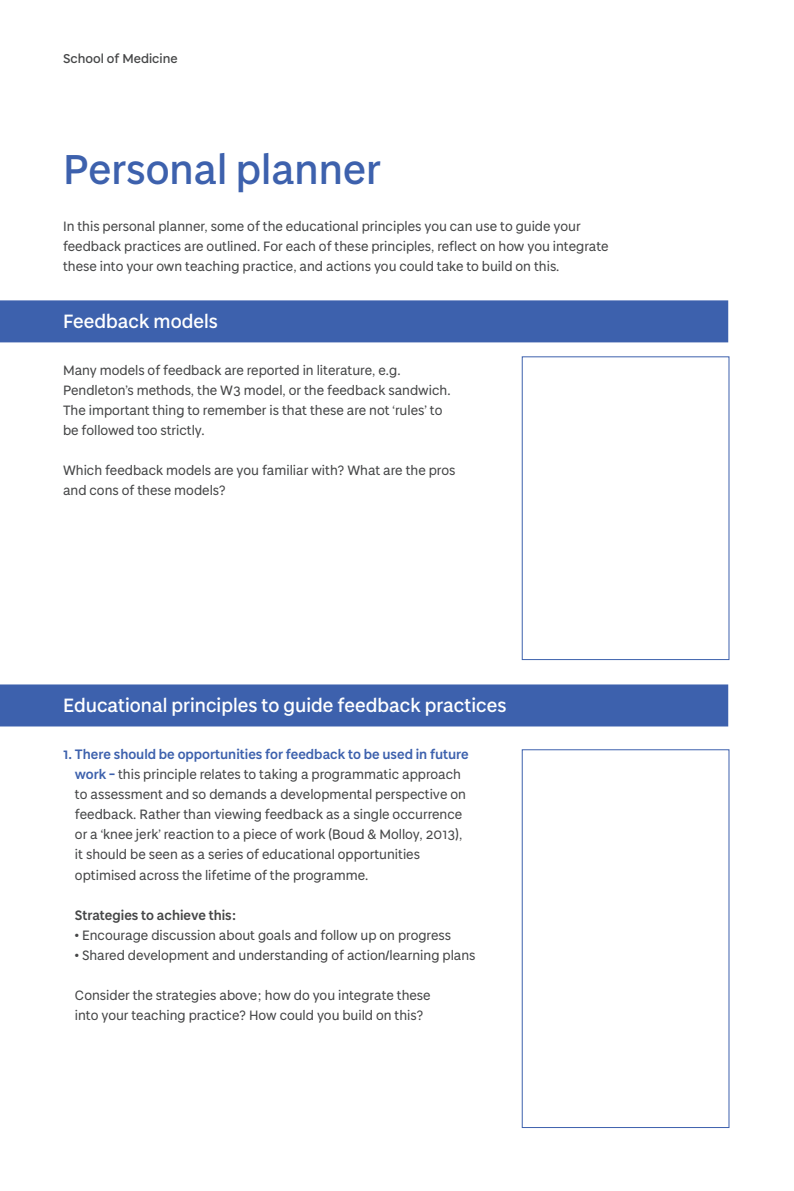
<style>
.page{position:relative;width:794px;height:1191px;background:#fff}
.page>*{position:absolute;margin:0;border:0;box-sizing:border-box;transform-origin:0 0}
.A_Heading{font:500 45.5px "Baxter Prospectus";color:#3d61ad}
.Planner_headers{font:500 21px "Baxter Prospectus";color:#fff}
.Body_copy{font:14.88px/20.1px "Baxter Prospectus";color:#454647}
.Body_copy-2{font:600 14.88px "Baxter Prospectus";color:#454647}
.t1{font:500 14px "Baxter Sans";color:#454647}
.s1{font-weight:600;color:#3d61ad}
</style>
<div class="page">
<div style="left:0;top:300px;width:728px;height:42px;background:#3d61ad"></div>
<div style="left:0;top:684px;width:728px;height:42px;background:#3d61ad"></div>
<div style="left:522px;top:356px;width:207px;height:304px;border:1px solid #3d61ad"></div>
<div style="left:522px;top:749px;width:207px;height:379px;border:1px solid #3d61ad"></div>
<p class="t1" style="left:63px;top:49px;width:116px">School of Medicine</p>
<p class="A_Heading" style="left:63px;top:138px;width:319px">Personal planner</p>
<p class="Body_copy" style="left:63px;top:215px;width:547px">In this personal planner, some of the educational principles you can use to guide your feedback practices are outlined. For each of these principles, reflect on how you integrate these into your own teaching practice, and actions you could take to build on this.</p>
<p class="Planner_headers" style="left:63px;top:306px;width:156px">Feedback models</p>
<p class="Body_copy" style="left:63px;top:359px;width:389px">Many models of feedback are reported in literature, e.g.<br>Pendleton’s methods, the W3 model, or the feedback sandwich.<br>The important thing to remember is that these are not ‘rules’ to be followed too strictly.</p>
<p class="Body_copy" style="left:63px;top:459px;width:394px">Which feedback models are you familiar with? What are the pros and cons of these models?</p>
<p class="Planner_headers" style="left:63px;top:690px;width:445px">Educational principles to guide feedback practices</p>
<p class="Body_copy" style="left:75px;top:743px;width:395px;text-indent:-12px"><span class="s1">1. There should be opportunities for feedback to be used in future work –</span> this principle relates to taking a programmatic approach to assessment and so demands a developmental perspective on feedback. Rather than viewing feedback as a single occurrence or a ‘knee jerk’ reaction to a piece of work (Boud &amp; Molloy, 2013), it should be seen as a series of educational opportunities optimised across the lifetime of the programme.</p>
<p class="Body_copy-2" style="left:75px;top:904px;width:163px">Strategies to achieve this:</p>
<p class="Body_copy" style="left:75px;top:924px;width:378px">• Encourage discussion about goals and follow up on progress</p>
<p class="Body_copy" style="left:75px;top:944px;width:402px">• Shared development and understanding of action/learning plans</p>
<p class="Body_copy" style="left:75px;top:985px;width:357px">Consider the strategies above; how do you integrate these into your teaching practice? How could you build on this?</p>
</div>
